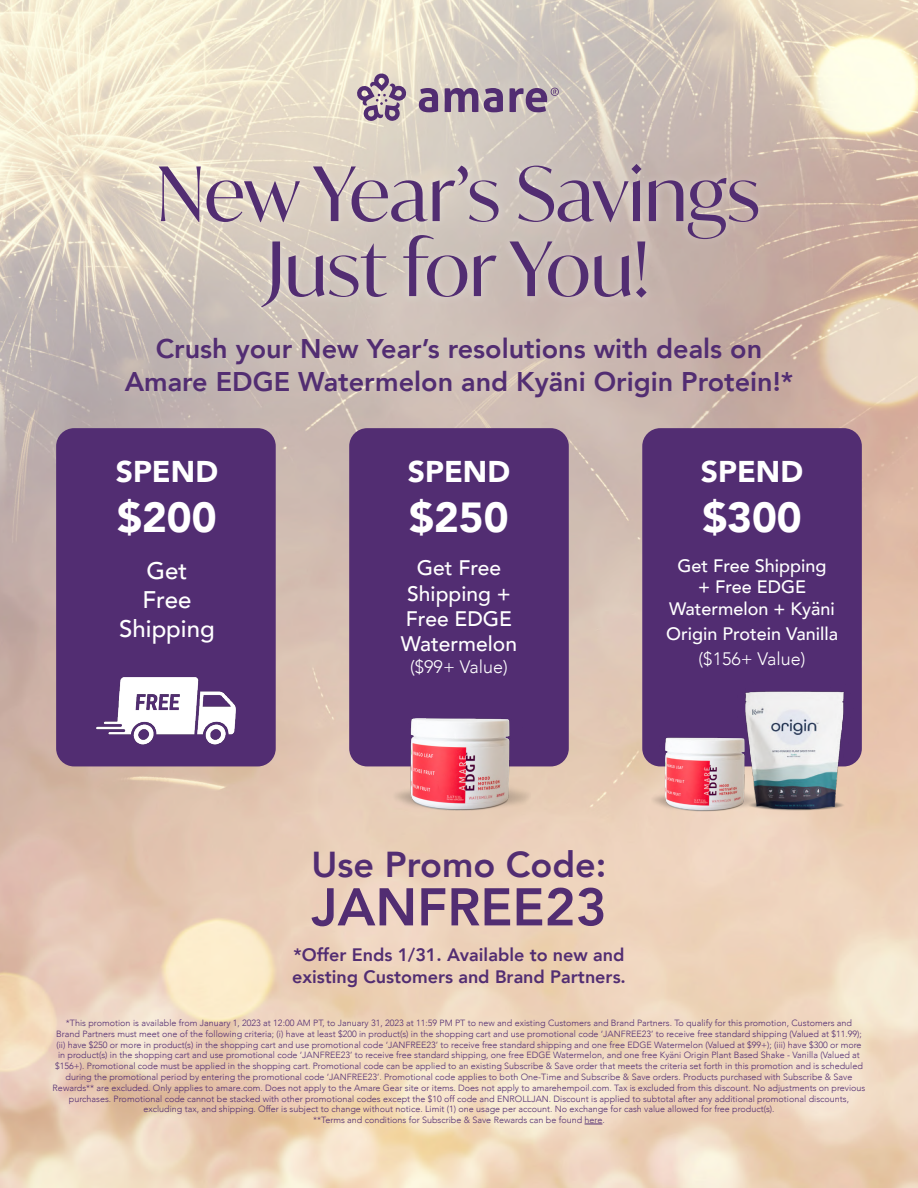
<style>
.page{position:relative;width:918px;height:1188px;background:#fff}
.page>*{position:absolute;margin:0;border:0;box-sizing:border-box;transform-origin:0 0}
.t1{font:75px "Ivy Mode";color:#522d72}
.t2{font:800 52.5px "Avenir";color:#522d72}
.t3{font:900 42px "Avenir";color:#fff}
.t4{font:800 36px "Avenir";color:#522d72}
.t5{font:900 30px "Avenir";color:#fff}
.t6{font:800 27px "Avenir";color:#522d72}
.t7{font:500 24px "Avenir";color:#fff}
.t8{font:500 21px/25.2px "Avenir";color:#fff;text-align:center}
.t9{font:800 18px/21.6px "Avenir";color:#522d72}
.t10{font:500 18px/25.2px "Avenir";color:#fff}
.t11{font:300 18px "Avenir";color:#fff}
.t12{font:300 9px/10.8px "Avenir";color:#522d72;text-align:center}
</style>
<div class="page">
<img style="left:0;top:0;width:918px;height:1188px">
<div style="left:151px;top:155px;width:617px;height:161px;background:#fff;opacity:.4"></div>
<div style="left:56px;top:428px;width:220px;height:338px;background:#522d72;border-radius:18px"></div>
<div style="left:349px;top:428px;width:220px;height:338px;background:#522d72;border-radius:18px"></div>
<div style="left:642px;top:428px;width:220px;height:338px;background:#522d72;border-radius:18px"></div>
<svg style="left:419px;top:88px;width:19px;height:24px"></svg>
<svg style="left:445px;top:88px;width:33px;height:24px"></svg>
<svg style="left:484px;top:88px;width:19px;height:24px"></svg>
<svg style="left:356px;top:73px;width:51px;height:49px;background:#b2a0ac"></svg>
<svg style="left:510px;top:88px;width:49px;height:24px"></svg>
<svg style="left:585px;top:1124px;width:17px;height:1px"></svg>
<img style="left:387px;top:718px;width:144px;height:116px">
<img style="left:647px;top:737px;width:50px;height:92px">
<img style="left:697px;top:653px;width:193px;height:193px">
<img style="left:96px;top:677px;width:140px;height:68px">
<p class="t1" style="left:156px;top:143px;width:605px">New Year’s Savings</p>
<p class="t1" style="left:266px;top:218px;width:384px">Just for You!</p>
<p class="t6" style="left:156px;top:328px;width:608px">Crush your New Year’s resolutions with deals on</p>
<p class="t6" style="left:125px;top:360px;width:670px">Amare EDGE Watermelon and Kyäni Origin Protein!*</p>
<p class="t5" style="left:116px;top:446px;width:104px">SPEND</p>
<p class="t3" style="left:117px;top:482px;width:101px">$200</p>
<p class="t7" style="left:147px;top:550px;width:42px">Get</p>
<p class="t7" style="left:143px;top:579px;width:50px">Free</p>
<p class="t7" style="left:119px;top:607px;width:97px">Shipping</p>
<p class="t5" style="left:408px;top:446px;width:104px">SPEND</p>
<p class="t3" style="left:409px;top:482px;width:101px">$250</p>
<p class="t8" style="left:407px;top:554px;width:105px">Get Free<br>Shipping +</p>
<p class="t8" style="left:401px;top:605px;width:118px;text-align:left">Free EDGE<br>Watermelon</p>
<p class="t11" style="left:410px;top:656px;width:99px">($99+ Value)</p>
<p class="t5" style="left:701px;top:446px;width:104px">SPEND</p>
<p class="t3" style="left:702px;top:482px;width:101px">$300</p>
<p class="t10" style="left:678px;top:552px;width:151px">Get Free Shipping</p>
<p class="t10" style="left:698px;top:574px;width:110px">+ Free EDGE</p>
<p class="t10" style="left:666px;top:595px;width:173px">Watermelon + Kyäni<br>Origin Protein Vanilla</p>
<p class="t11" style="left:699px;top:648px;width:108px">($156+ Value)</p>
<p class="t4" style="left:311px;top:837px;width:297px">Use Promo Code:</p>
<p class="t2" style="left:311px;top:866px;width:297px">JANFREE23</p>
<p class="t9" style="left:292px;top:944px;width:335px">*Offer Ends 1/31. Available to new and existing Customers and Brand Partners.</p>
<p class="t12" style="left:53px;top:1018px;width:814px">*This promotion is available from January 1, 2023 at 12:00 AM PT, to January 31, 2023 at 11:59 PM PT to new and existing Customers and Brand Partners. To qualify for this promotion, Customers and<br>Brand Partners must meet one of the following criteria; (i) have at least $200 in product(s) in the shopping cart and use promotional code ‘JANFREE23’ to receive free standard shipping (Valued at $11.99); (ii) have $250 or more in product(s) in the shopping cart and use promotional code ‘JANFREE23’ to receive free standard shipping and one free EDGE Watermelon (Valued at $99+); (iii) have $300 or more in product(s) in the shopping cart and use promotional code ‘JANFREE23’ to receive free standard shipping, one free EDGE Watermelon, and one free Kyäni Origin Plant Based Shake - Vanilla (Valued at $156+). Promotional code must be applied in the shopping cart. Promotional code can be applied to an existing Subscribe &amp; Save order that meets the criteria set forth in this promotion and is scheduled during the promotional period by entering the promotional code ‘JANFREE23’. Promotional code applies to both One-Time and Subscribe &amp; Save orders. Products purchased with Subscribe &amp; Save Rewards** are excluded. Only applies to amare.com. Does not apply to the Amare Gear site or items. Does not apply to amarehempoil.com. Tax is excluded from this discount. No adjustments on previous purchases. Promotional code cannot be stacked with other promotional codes except the $10 off code and ENROLLJAN. Discount is applied to subtotal after any additional promotional discounts, excluding tax, and shipping. Offer is subject to change without notice. Limit (1) one usage per account. No exchange for cash value allowed for free product(s).</p>
<p class="t12" style="left:313px;top:1115px;width:293px">**Terms and conditions for Subscribe &amp; Save Rewards can be found here.</p>
</div>
